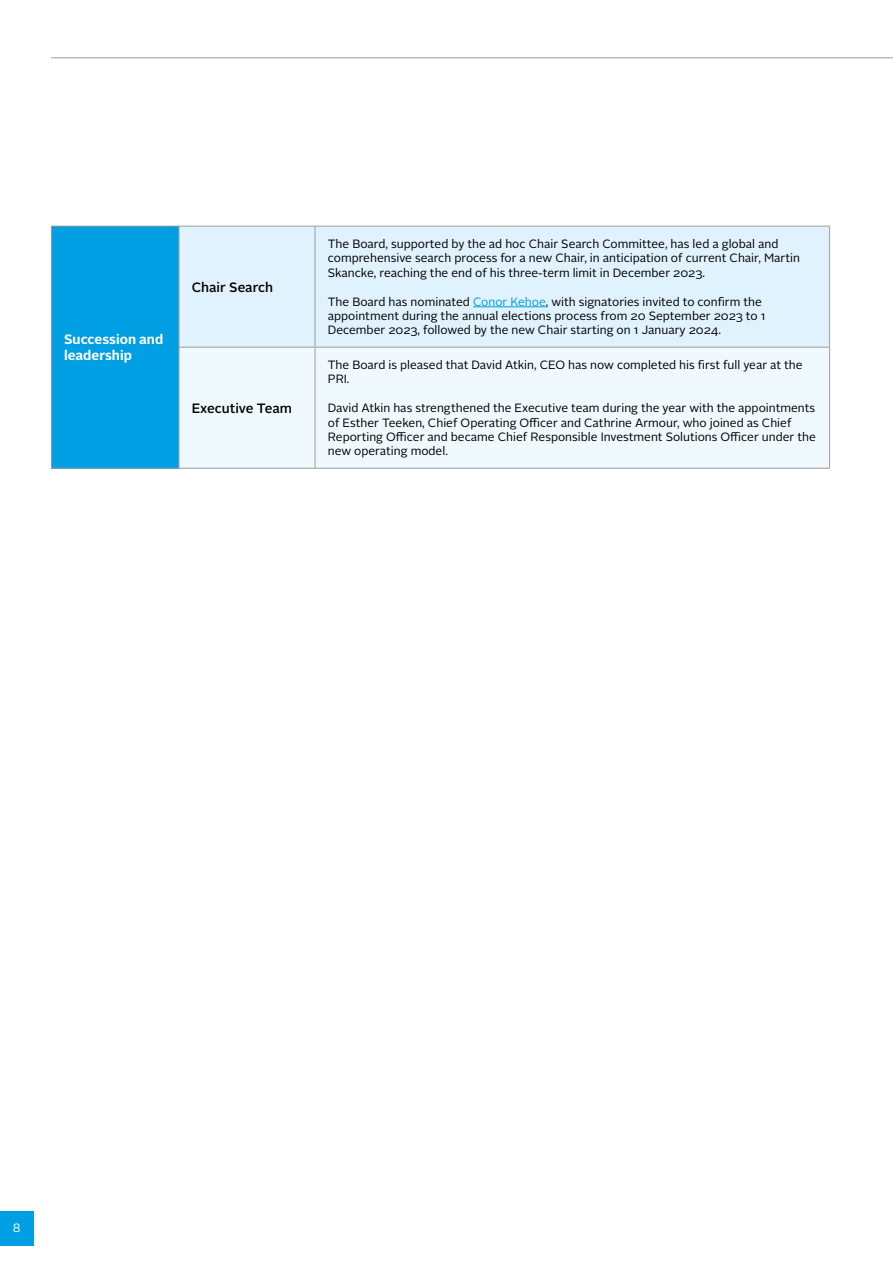
<style>
.page{position:relative;width:893px;height:1263px;background:#fff}
.page>*{position:absolute;margin:0;border:0;box-sizing:border-box;transform-origin:0 0}
.t1{font:500 13.5px "Alright Sans";color:#000}
.t2{font:700 13.5px/16.2px "Alright Sans";color:#fff}
.t3{font:12px/14.4px "Alright Sans";color:#000}
.t4{font:12px "Alright Sans";color:#fff}
.s1{color:#009fe3}
</style>
<div class="page">
<hr style="left:51px;top:57px;width:842px;height:1px;background:#9d9d9c">
<div style="left:0;top:1212px;width:34px;height:34px;background:#009fe3"></div>
<div style="left:51px;top:226px;width:128px;height:242px;background:#009fe3"></div>
<div style="left:180px;top:227px;width:649px;height:120px;background:#dff2fd"></div>
<div style="left:180px;top:348px;width:649px;height:120px;background:#f0f9fe"></div>
<hr style="left:51px;top:226px;width:128px;height:1px;background:#9d9d9c">
<hr style="left:179px;top:226px;width:136px;height:1px;background:#9d9d9c">
<hr style="left:179px;top:226px;width:1px;height:121px;background:#9d9d9c">
<hr style="left:315px;top:226px;width:515px;height:1px;background:#9d9d9c">
<hr style="left:315px;top:226px;width:1px;height:121px;background:#9d9d9c">
<hr style="left:829px;top:226px;width:1px;height:121px;background:#9d9d9c">
<hr style="left:179px;top:347px;width:136px;height:1px;background:#9d9d9c">
<hr style="left:179px;top:348px;width:1px;height:120px;background:#9d9d9c">
<hr style="left:315px;top:347px;width:515px;height:1px;background:#9d9d9c">
<hr style="left:315px;top:348px;width:1px;height:120px;background:#9d9d9c">
<hr style="left:829px;top:348px;width:1px;height:120px;background:#9d9d9c">
<hr style="left:179px;top:468px;width:136px;height:1px;background:#9d9d9c">
<hr style="left:315px;top:468px;width:515px;height:1px;background:#9d9d9c">
<hr style="left:51px;top:226px;width:1px;height:121px;background:#9d9d9c">
<hr style="left:51px;top:347px;width:1px;height:121px;background:#9d9d9c">
<hr style="left:51px;top:468px;width:128px;height:1px;background:#9d9d9c">
<hr style="left:473px;top:306px;width:73px;height:1px;background:#009fe3">
<p class="t2" style="left:64px;top:331px;width:101px">Succession and leadership</p>
<p class="t1" style="left:192px;top:278px;width:83px">Chair Search</p>
<p class="t1" style="left:192px;top:399px;width:102px">Executive Team</p>
<p class="t3" style="left:328px;top:237px;width:474px">The Board, supported by the ad hoc Chair Search Committee, has led a global and comprehensive search process for a new Chair, in anticipation of current Chair, Martin<br>Skancke, reaching the end of his three-term limit in December 2023.</p>
<p class="t3" style="left:328px;top:294px;width:439px">The Board has nominated <span class="s1">Conor Kehoe</span>, with signatories invited to confirm the appointment during the annual elections process from 20 September 2023 to 1<br>December 2023, followed by the new Chair starting on 1 January 2024.</p>
<p class="t3" style="left:328px;top:358px;width:476px">The Board is pleased that David Atkin, CEO has now completed his first full year at the<br>PRI.</p>
<p class="t3" style="left:328px;top:401px;width:489px">David Atkin has strengthened the Executive team during the year with the appointments of Esther Teeken, Chief Operating Officer and Cathrine Armour, who joined as Chief Reporting Officer and became Chief Responsible Investment Solutions Officer under the new operating model.</p>
<p class="t4" style="left:13px;top:1220px;width:9px">8</p>
</div>
